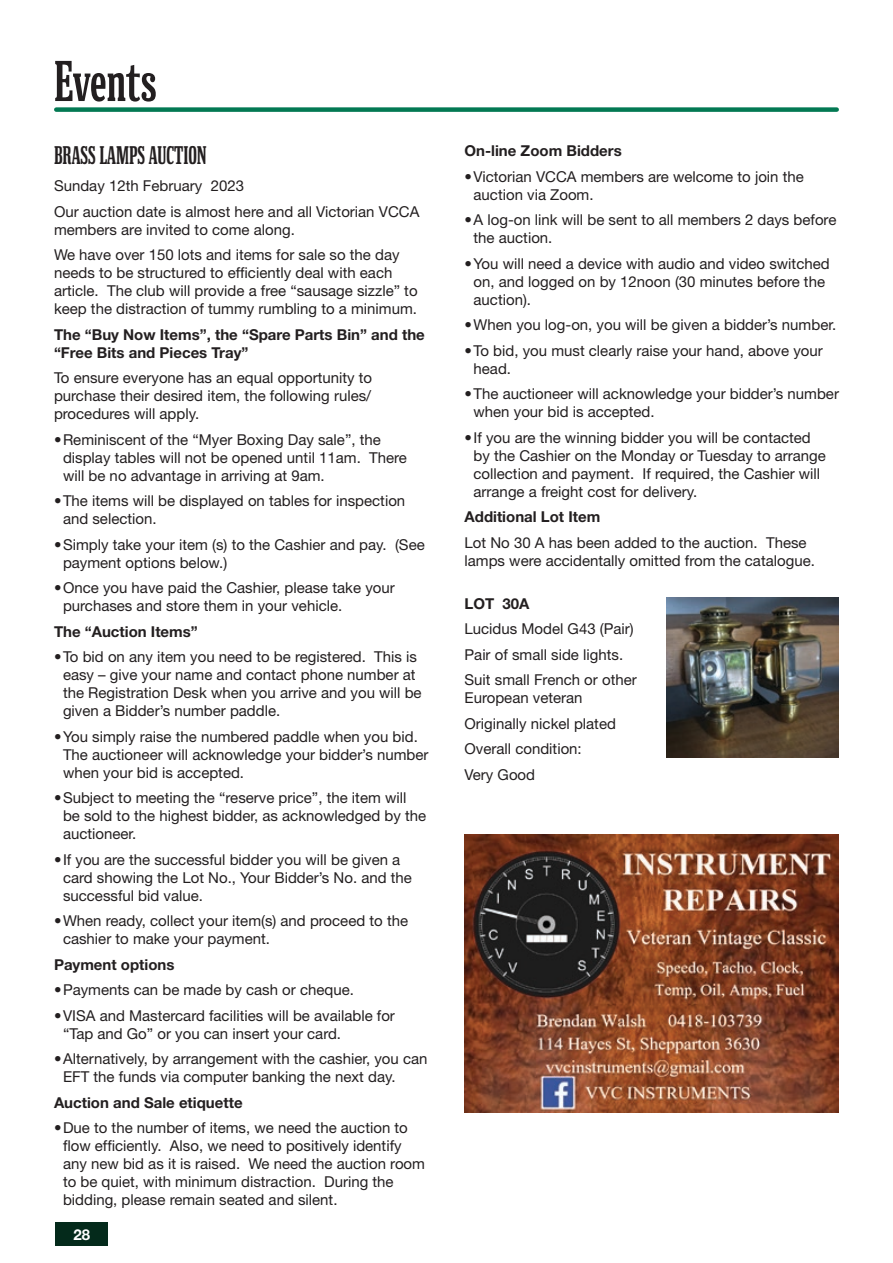
<style>
.page{position:relative;width:893px;height:1263px;background:#fff}
.page>*{position:absolute;margin:0;border:0;box-sizing:border-box;transform-origin:0 0}
.Heading__Main_Page_L{font:54px "Hackensack";letter-spacing:-.005em;color:#231f20}
.Heading__Events_List{font:24px "Hackensack";color:#231f20}
.t1{font:15px/18px "Helvetica Neue LT Pro";color:#231f20}
.t2{font:700 15px/18px "Helvetica Neue LT Pro";color:#231f20}
.t3{font:700 15px "Helvetica Neue LT Pro";color:#fff}
</style>
<div class="page">
<div style="left:55px;top:1222px;width:53px;height:24px;background:#042a1b"></div>
<div style="left:56px;top:107px;width:781px;height:5px;background:#037953"></div>
<img style="left:667px;top:598px;width:172px;height:160px">
<img style="left:465px;top:834px;width:374px;height:278px">
<p class="Heading__Main_Page_L" style="left:54px;top:42px;width:104px">Events</p>
<p class="Heading__Events_List" style="left:54px;top:138px;width:154px">BRASS LAMPS AUCTION</p>
<p class="t1" style="left:54px;top:176px;width:192px">Sunday 12th February 2023</p>
<p class="t1" style="left:54px;top:202px;width:367px">Our auction date is almost here and all Victorian VCCA members are invited to come along.</p>
<p class="t1" style="left:54px;top:245px;width:365px">We have over 150 lots and items for sale so the day needs to be structured to efficiently deal with each article. The club will provide a free “sausage sizzle” to keep the distraction of tummy rumbling to a minimum.</p>
<p class="t2" style="left:54px;top:325px;width:372px">The “Buy Now Items”, the “Spare Parts Bin” and the “Free Bits and Pieces Tray”</p>
<p class="t1" style="left:54px;top:368px;width:320px;text-align:justify">To ensure everyone has an equal opportunity to purchase their desired item, the following rules/ procedures will apply.</p>
<p class="t1" style="left:63px;top:430px;width:345px;text-indent:-9px">•Reminiscent of the “Myer Boxing Day sale”, the display tables will not be opened until 11am. There will be no advantage in arriving at 9am.</p>
<p class="t1" style="left:63px;top:491px;width:344px;text-indent:-9px">•The items will be displayed on tables for inspection and selection.</p>
<p class="t1" style="left:63px;top:535px;width:363px;text-indent:-9px">•Simply take your item (s) to the Cashier and pay. (See payment options below.)</p>
<p class="t1" style="left:63px;top:578px;width:333px;text-indent:-9px">•Once you have paid the Cashier, please take your purchases and store them in your vehicle.</p>
<p class="t2" style="left:54px;top:622px;width:145px">The “Auction Items”</p>
<p class="t1" style="left:63px;top:647px;width:360px;text-indent:-9px">•To bid on any item you need to be registered. This is easy – give your name and contact phone number at the Registration Desk when you arrive and you will be given a Bidder’s number paddle.</p>
<p class="t1" style="left:63px;top:727px;width:367px;text-indent:-9px">•You simply raise the numbered paddle when you bid.<br>The auctioneer will acknowledge your bidder’s number when your bid is accepted.</p>
<p class="t1" style="left:63px;top:788px;width:365px;text-indent:-9px">•Subject to meeting the “reserve price”, the item will be sold to the highest bidder, as acknowledged by the auctioneer.</p>
<p class="t1" style="left:63px;top:850px;width:350px;text-indent:-9px">•If you are the successful bidder you will be given a card showing the Lot No., Your Bidder’s No. and the successful bid value.</p>
<p class="t1" style="left:63px;top:911px;width:347px;text-indent:-9px">•When ready, collect your item(s) and proceed to the cashier to make your payment.</p>
<p class="t2" style="left:54px;top:955px;width:122px">Payment options</p>
<p class="t1" style="left:54px;top:980px;width:301px">•Payments can be made by cash or cheque.</p>
<p class="t1" style="left:63px;top:1006px;width:333px;text-indent:-9px">•VISA and Mastercard facilities will be available for “Tap and Go” or you can insert your card.</p>
<p class="t1" style="left:63px;top:1049px;width:366px;text-indent:-9px">•Alternatively, by arrangement with the cashier, you can<br>EFT the funds via computer banking the next day.</p>
<p class="t2" style="left:54px;top:1093px;width:190px">Auction and Sale etiquette</p>
<p class="t1" style="left:63px;top:1118px;width:364px;text-indent:-9px">•Due to the number of items, we need the auction to flow efficiently. Also, we need to positively identify any new bid as it is raised. We need the auction room to be quiet, with minimum distraction. During the bidding, please remain seated and silent.</p>
<p class="t3" style="left:73px;top:1225px;width:18px">28</p>
<p class="t2" style="left:465px;top:141px;width:159px">On-line Zoom Bidders</p>
<p class="t1" style="left:474px;top:167px;width:332px;text-indent:-9px">•Victorian VCCA members are welcome to join the auction via Zoom.</p>
<p class="t1" style="left:474px;top:211px;width:364px;text-indent:-9px">•A log-on link will be sent to all members 2 days before the auction.</p>
<p class="t1" style="left:474px;top:254px;width:358px;text-indent:-9px">•You will need a device with audio and video switched on, and logged on by 12noon (30 minutes before the auction).</p>
<p class="t1" style="left:465px;top:316px;width:373px">•When you log-on, you will be given a bidder’s number.</p>
<p class="t1" style="left:474px;top:341px;width:351px;text-indent:-9px">•To bid, you must clearly raise your hand, above your head.</p>
<p class="t1" style="left:474px;top:385px;width:367px;text-indent:-9px">•The auctioneer will acknowledge your bidder’s number when your bid is accepted.</p>
<p class="t1" style="left:474px;top:428px;width:354px;text-indent:-9px">•If you are the winning bidder you will be contacted by the Cashier on the Monday or Tuesday to arrange collection and payment. If required, the Cashier will arrange a freight cost for delivery.</p>
<p class="t2" style="left:465px;top:507px;width:137px">Additional Lot Item</p>
<p class="t1" style="left:465px;top:533px;width:352px">Lot No 30 A has been added to the auction. These lamps were accidentally omitted from the catalogue.</p>
<p class="t2" style="left:465px;top:594px;width:67px">LOT 30A</p>
<p class="t1" style="left:465px;top:619px;width:171px">Lucidus Model G43 (Pair)</p>
<p class="t1" style="left:465px;top:645px;width:160px">Pair of small side lights.</p>
<p class="t1" style="left:465px;top:670px;width:174px">Suit small French or other<br>European veteran</p>
<p class="t1" style="left:465px;top:714px;width:153px">Originally nickel plated</p>
<p class="t1" style="left:465px;top:739px;width:119px">Overall condition:</p>
<p class="t1" style="left:465px;top:765px;width:72px">Very Good</p>
</div>
